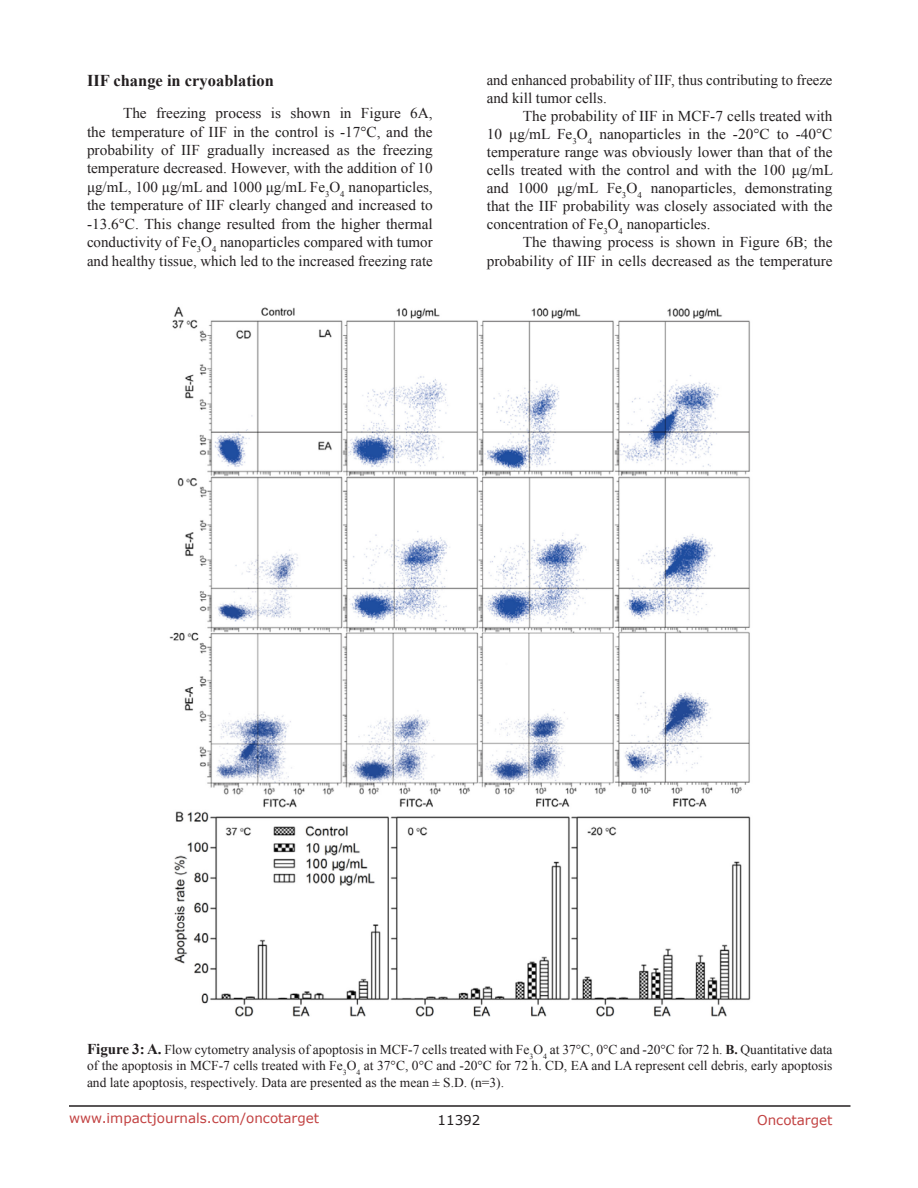
<style>
.page{position:relative;width:918px;height:1188px;background:#fff}
.page>*{position:absolute;margin:0;border:0;box-sizing:border-box;transform-origin:0 0}
.SubHeading{font:700 16.5px "Times New Roman";color:#231f20}
.BodyText{font:15px/18.5px "Times New Roman";color:#231f20;text-align:justify}
.figuretext{font:13.5px/16.2px "Times New Roman";color:#231f20;text-align:justify}
.t1{font:13.5px "Verdana";color:#c24141}
.t2{font:13.5px "Verdana";color:#231f20}
.s1{font-weight:700;font-size:15px}
.s2{font-weight:700}
</style>
<div class="page">
<hr style="left:69px;top:1105px;width:781px;height:2px;background:#231f20">
<img style="left:169px;top:306px;width:582px;height:711px">
<p class="SubHeading" style="left:87px;top:69px;width:188px">IIF change in cryoablation</p>
<p class="BodyText" style="left:87px;top:104px;width:347px;text-indent:36px">The freezing process is shown in Figure 6A, the temperature of IIF in the control is -17°C, and the probability of IIF gradually increased as the freezing temperature decreased. However, with the addition of 10 μg/mL, 100 μg/mL and 1000 μg/mL Fe<sub>3</sub>O<sub>4</sub> nanoparticles, the temperature of IIF clearly changed and increased to -13.6°C. This change resulted from the higher thermal conductivity of Fe<sub>3</sub>O<sub>4</sub> nanoparticles compared with tumor and healthy tissue, which led to the increased freezing rate</p>
<p class="BodyText" style="left:487px;top:71px;width:347px;line-height:18px">and enhanced probability of IIF, thus contributing to freeze and kill tumor cells.</p>
<p class="BodyText" style="left:487px;top:107px;width:348px;line-height:18px;text-indent:36px">The probability of IIF in MCF-7 cells treated with 10 μg/mL Fe<sub>3</sub>O<sub>4</sub> nanoparticles in the -20°C to -40°C temperature range was obviously lower than that of the cells treated with the control and with the 100 μg/mL and 1000 μg/mL Fe<sub>3</sub>O<sub>4</sub> nanoparticles, demonstrating that the IIF probability was closely associated with the concentration of Fe<sub>3</sub>O<sub>4</sub> nanoparticles.</p>
<p class="BodyText" style="left:487px;top:233px;width:347px;line-height:18px;text-align:right">The thawing process is shown in Figure 6B; the probability of IIF in cells decreased as the temperature</p>
<p class="figuretext" style="left:87px;top:1041px;width:747px"><span class="s1">Figure 3: A.</span> Flow cytometry analysis of apoptosis in MCF-7 cells treated with Fe<sub>3</sub>O<sub>4</sub> at 37°C, 0°C and -20°C for 72 h. <span class="s2">B.</span> Quantitative data of the apoptosis in MCF-7 cells treated with Fe<sub>3</sub>O<sub>4</sub> at 37°C, 0°C and -20°C for 72 h. CD, EA and LA represent cell debris, early apoptosis and late apoptosis, respectively. Data are presented as the mean ± S.D. (n=3).</p>
<p class="t1" style="left:69px;top:1109px;width:252px">www.impactjournals.com/oncotarget</p>
<p class="t2" style="left:438px;top:1111px;width:44px">11392</p>
<p class="t1" style="left:757px;top:1111px;width:77px">Oncotarget</p>
</div>
